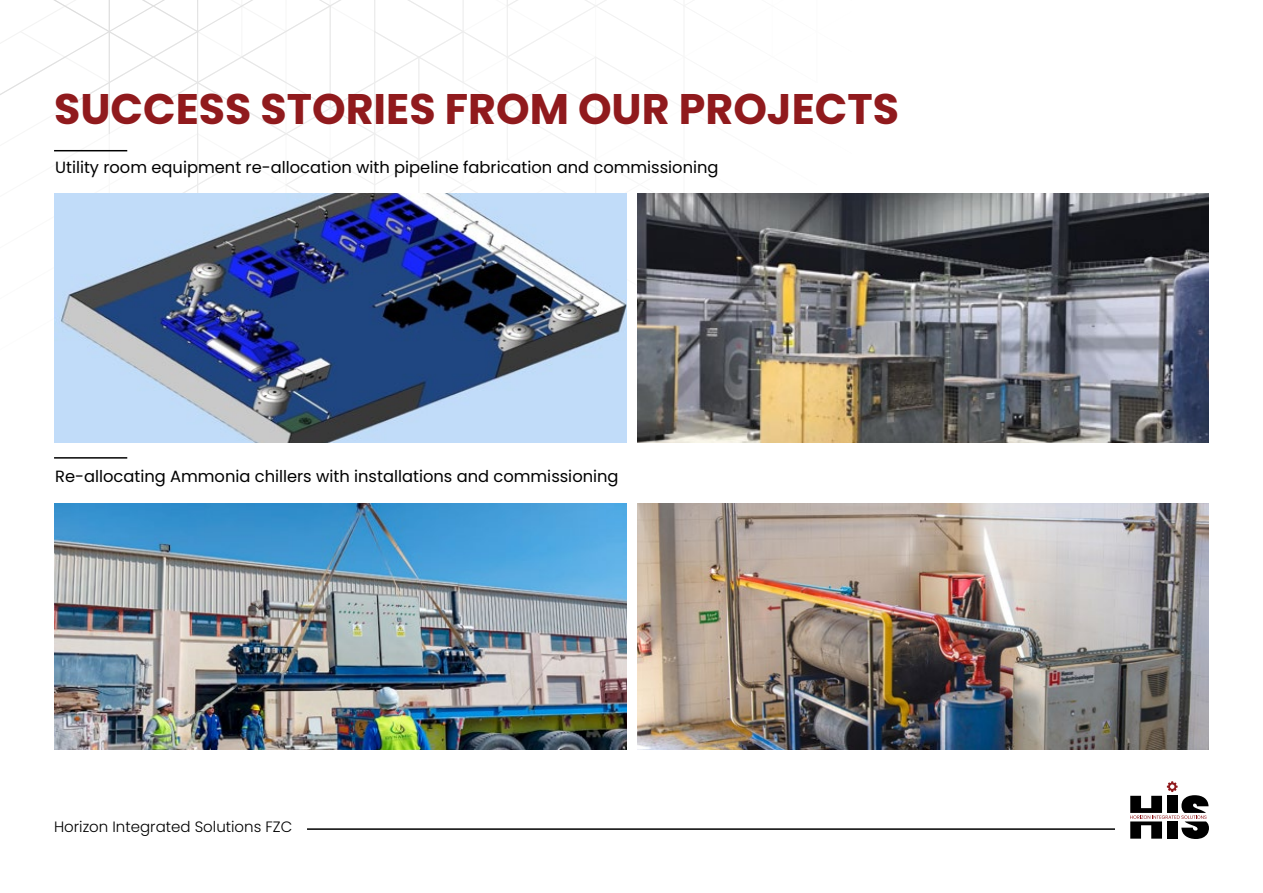
<style>
.page{position:relative;width:1263px;height:893px;background:#fff}
.page>*{position:absolute;margin:0;border:0;box-sizing:border-box;transform-origin:0 0}
.t1{font:700 42.75px "Poppins";color:#901a1d}
.t2{font:16.35px "Poppins";color:#000}
.t3{font:300 15px "Poppins";color:#000}
</style>
<div class="page">
<hr style="left:307px;top:828px;width:808px;height:2px;background:#000">
<svg style="left:1130px;top:781px;width:79px;height:58px"></svg>
<svg style="left:0;top:1px;width:685px;height:389px"></svg>
<img style="left:54px;top:193px;width:572px;height:250px">
<img style="left:54px;top:504px;width:572px;height:246px">
<img style="left:637px;top:193px;width:572px;height:250px">
<img style="left:637px;top:504px;width:572px;height:246px">
<hr style="left:54px;top:150px;width:73px;height:1px;background:#000">
<hr style="left:54px;top:457px;width:73px;height:2px;background:#000">
<h1 class="t1" style="left:54px;top:84px;width:846px">SUCCESS STORIES FROM OUR PROJECTS</h1>
<p class="t2" style="left:55px;top:158px;width:665px">Utility room equipment re-allocation with pipeline fabrication and commissioning</p>
<p class="t2" style="left:55px;top:466px;width:565px">Re-allocating Ammonia chillers with installations and commissioning</p>
<p class="t3" style="left:54px;top:818px;width:240px">Horizon Integrated Solutions FZC</p>
</div>
